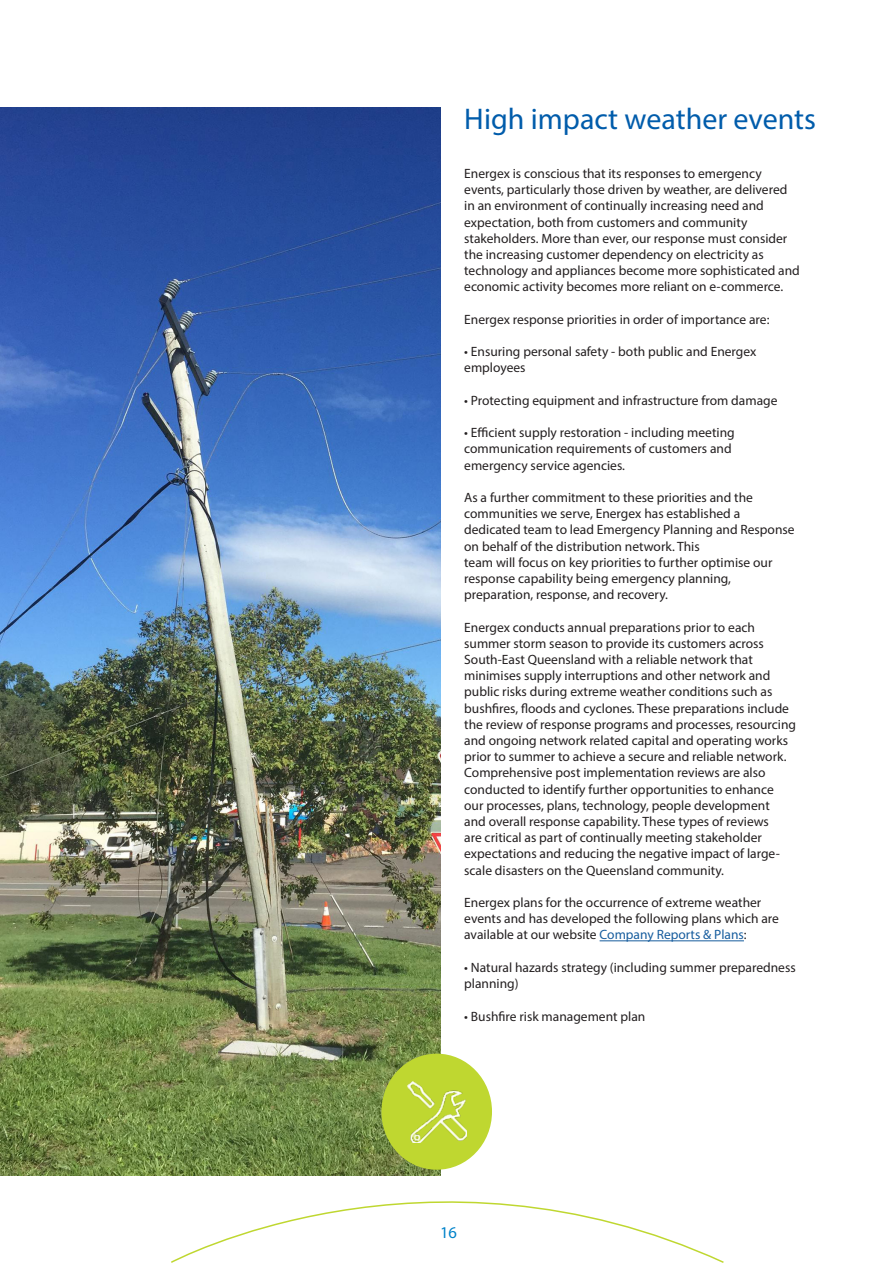
<style>
.page{position:relative;width:893px;height:1263px;background:#fff}
.page>*{position:absolute;margin:0;border:0;box-sizing:border-box;transform-origin:0 0}
.t1{font:30px "Myriad Pro";color:#005cab}
.t2{font:16.5px "Myriad Pro";color:#0083ca}
.t3{font:13.5px/16.2px "Myriad Pro";color:#231f20}
.s1{color:#175d9e}
</style>
<div class="page">
<img style="left:0;top:107px;width:441px;height:1069px">
<div style="left:381px;top:1054px;width:111px;height:116px;background:#bfd730;border-radius:50%"></div>
<img style="left:407px;top:1081px;width:59px;height:46px">
<svg style="left:170px;top:1127px;width:554px;height:136px"></svg>
<hr style="left:600px;top:940px;width:144px;height:1px;background:#175d9e">
<p class="t1" style="left:464px;top:100px;width:353px">High impact weather events</p>
<p class="t3" style="left:464px;top:165px;width:337px">Energex is conscious that its responses to emergency events, particularly those driven by weather, are delivered in an environment of continually increasing need and expectation, both from customers and community stakeholders. More than ever, our response must consider the increasing customer dependency on electricity as technology and appliances become more sophisticated and economic activity becomes more reliant on e-commerce.</p>
<p class="t3" style="left:464px;top:311px;width:307px">Energex response priorities in order of importance are:</p>
<p class="t3" style="left:464px;top:343px;width:294px">• Ensuring personal safety - both public and Energex employees</p>
<p class="t3" style="left:464px;top:392px;width:315px">• Protecting equipment and infrastructure from damage</p>
<p class="t3" style="left:464px;top:424px;width:272px">• Efficient supply restoration - including meeting communication requirements of customers and</p>
<p class="t3" style="left:464px;top:457px;width:162px">emergency service agencies.</p>
<p class="t3" style="left:464px;top:489px;width:290px">As a further commitment to these priorities and the communities we serve, Energex has established a</p>
<p class="t3" style="left:464px;top:522px;width:332px">dedicated team to lead Emergency Planning and Response on behalf of the distribution network. This</p>
<p class="t3" style="left:464px;top:554px;width:310px">team will focus on key priorities to further optimise our response capability being emergency planning,</p>
<p class="t3" style="left:464px;top:586px;width:205px">preparation, response, and recovery.</p>
<p class="t3" style="left:464px;top:619px;width:333px">Energex conducts annual preparations prior to each summer storm season to provide its customers across South-East Queensland with a reliable network that minimises supply interruptions and other network and public risks during extreme weather conditions such as bushfires, floods and cyclones. These preparations include the review of response programs and processes, resourcing and ongoing network related capital and operating works prior to summer to achieve a secure and reliable network.<br>Comprehensive post implementation reviews are also conducted to identify further opportunities to enhance our processes, plans, technology, people development<br>and overall response capability. These types of reviews<br>are critical as part of continually meeting stakeholder expectations and reducing the negative impact of large&shy;scale disasters on the Queensland community.</p>
<p class="t3" style="left:464px;top:894px;width:316px">Energex plans for the occurrence of extreme weather events and has developed the following plans which are available at our website <span class="s1">Company Reports &amp; Plans</span>:</p>
<p class="t3" style="left:464px;top:959px;width:333px">• Natural hazards strategy (including summer preparedness planning)</p>
<p class="t3" style="left:464px;top:1008px;width:183px">• Bushfire risk management plan</p>
<p class="t2" style="left:440px;top:1222px;width:18px">16</p>
</div>
